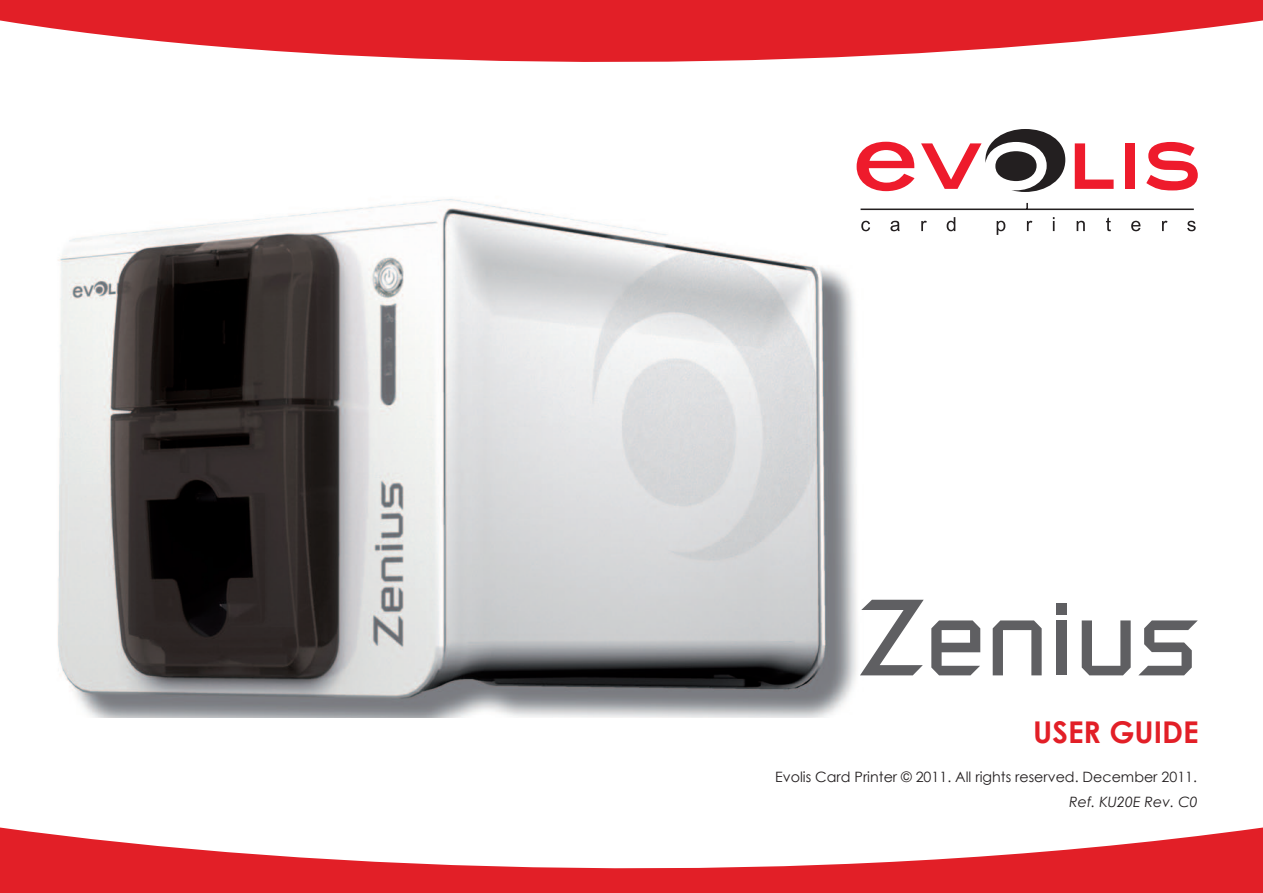
<style>
.page{position:relative;width:1263px;height:893px;background:#fff}
.page>*{position:absolute;margin:0;border:0;box-sizing:border-box;transform-origin:0 0}
.t1{font:700 30px "Century Gothic";color:#e21f27}
.t2{font:14.25px "Century Gothic";color:#231f20}
.t3{font:italic 14.25px "Century Gothic";color:#231f20}
</style>
<div class="page">
<img style="left:57px;top:141px;width:1137px;height:577px">
<svg style="left:921px;top:129px;width:144px;height:63px"></svg>
<svg style="left:1075px;top:143px;width:38px;height:46px"></svg>
<div style="left:1125px;top:143px;width:9px;height:46px;background:#ee1b2c"></div>
<svg style="left:1146px;top:142px;width:52px;height:48px"></svg>
<svg style="left:857px;top:142px;width:57px;height:49px"></svg>
<svg style="left:1026px;top:203px;width:2px;height:6px"></svg>
<hr style="left:860px;top:209px;width:334px;height:1px;background:#231f20">
<svg style="left:861px;top:221px;width:9px;height:10px"></svg>
<svg style="left:890px;top:221px;width:10px;height:10px"></svg>
<svg style="left:921px;top:221px;width:6px;height:10px"></svg>
<svg style="left:947px;top:217px;width:8px;height:14px"></svg>
<svg style="left:997px;top:221px;width:8px;height:14px"></svg>
<svg style="left:1027px;top:221px;width:5px;height:10px"></svg>
<svg style="left:1053px;top:217px;width:1px;height:14px"></svg>
<svg style="left:1077px;top:221px;width:8px;height:10px"></svg>
<svg style="left:1106px;top:217px;width:5px;height:14px"></svg>
<svg style="left:1131px;top:221px;width:9px;height:10px"></svg>
<svg style="left:1162px;top:221px;width:5px;height:10px"></svg>
<svg style="left:1187px;top:221px;width:9px;height:10px"></svg>
<svg style="left:931px;top:620px;width:49px;height:55px"></svg>
<svg style="left:860px;top:600px;width:64px;height:75px"></svg>
<svg style="left:993px;top:620px;width:49px;height:55px"></svg>
<div style="left:1056px;top:620px;width:11px;height:55px;background:#5f5f62"></div>
<div style="left:1056px;top:604px;width:11px;height:11px;background:#5f5f62"></div>
<svg style="left:1082px;top:620px;width:49px;height:55px"></svg>
<svg style="left:1138px;top:620px;width:60px;height:55px"></svg>
<svg style="left:0;top:0;width:1263px;height:62px;fill:#e21f27"></svg>
<svg style="left:0;top:827px;width:1263px;height:66px;fill:#e21f27"></svg>
<h1 class="t1" style="left:1033px;top:709px;width:167px">USER GUIDE</h1>
<p class="t2" style="left:775px;top:767px;width:423px">Evolis Card Printer © 2011. All rights reserved. December 2011.</p>
<p class="t3" style="left:1069px;top:792px;width:130px">Ref. KU20E Rev. C0</p>
</div>
